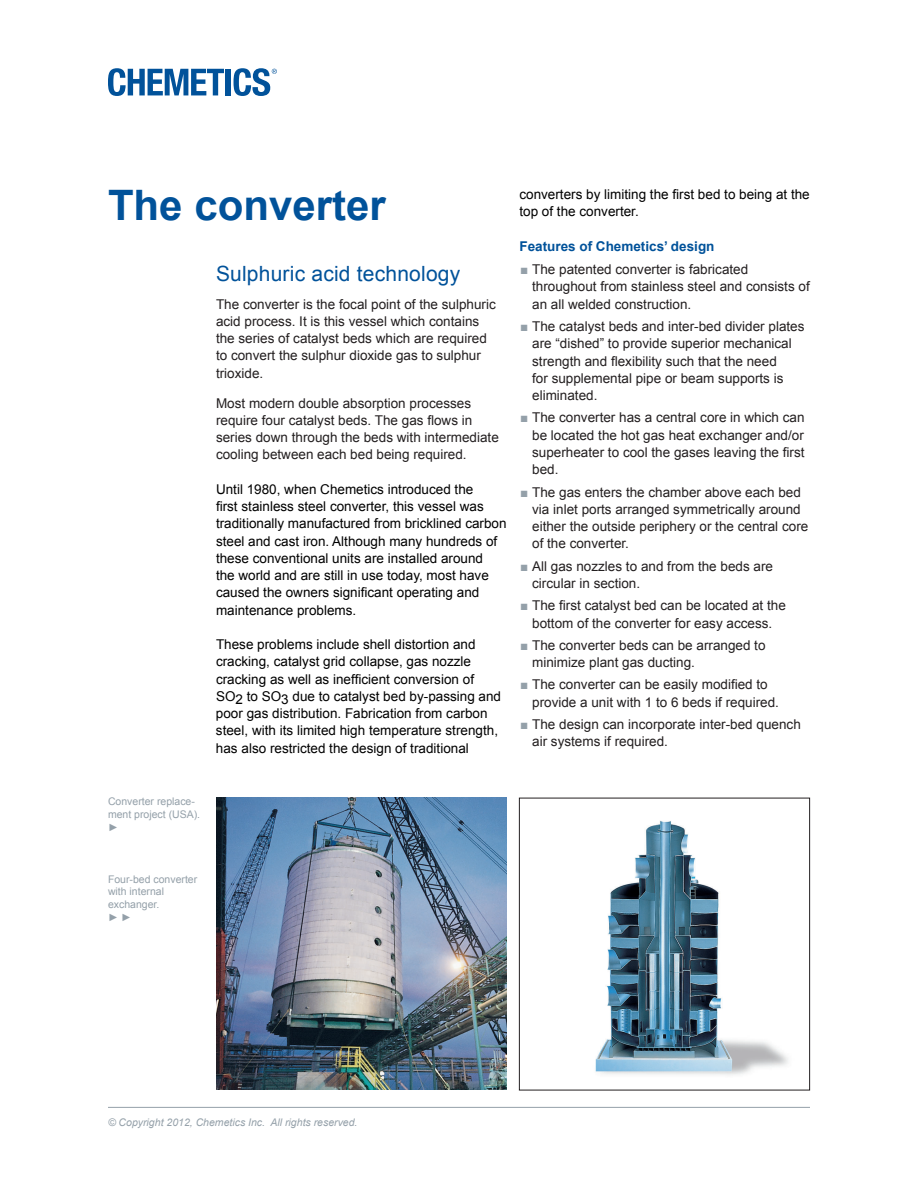
<style>
.page{position:relative;width:918px;height:1188px;background:#fff}
.page>*{position:absolute;margin:0;border:0;box-sizing:border-box;transform-origin:0 0}
.t1{font:700 42px "Arial";color:#01529a}
.t2{font:21px "Arial";letter-spacing:.01em;color:#01529a}
.t3{font:13.5px/17.2px "Arial";color:#231f20}
.t4{font:13.5px/17.2px "Arial";color:#000}
.t5{font:700 13.5px "Arial";color:#01529a}
.t6{font:10.5px/12.6px "Arial";color:#94a0a9}
.t7{font:italic 10.5px "Arial";color:#94a0a9}
.s1{color:#94a0a9}
</style>
<div class="page">
<hr style="left:108px;top:1107px;width:702px;height:1px;background:#94a0a9">
<div style="left:519px;top:798px;width:291px;height:292px;border:1px solid #231f20"></div>
<img style="left:578px;top:820px;width:224px;height:269px">
<img style="left:216px;top:798px;width:291px;height:292px">
<svg style="left:108px;top:68px;width:116px;height:28px"></svg>
<div style="left:226px;top:69px;width:5px;height:26px;background:#01529a"></div>
<svg style="left:234px;top:68px;width:43px;height:28px"></svg>
<h1 class="t1" style="left:108px;top:177px;width:279px">The converter</h1>
<p class="t4" style="left:519px;top:186px;width:292px">converters by limiting the first bed to being at the top of the converter.</p>
<p class="t5" style="left:519px;top:237px;width:197px">Features of Chemetics’ design</p>
<p class="t3" style="left:532px;top:261px;width:279px;text-indent:-12px"><span class="s1">■</span> The patented converter is fabricated throughout from stainless steel and consists of an all welded construction.</p>
<p class="t3" style="left:532px;top:318px;width:274px;text-indent:-12px"><span class="s1">■</span> The catalyst beds and inter-bed divider plates are “dished” to provide superior mechanical strength and flexibility such that the need<br>for supplemental pipe or beam supports is eliminated.</p>
<p class="t3" style="left:532px;top:409px;width:274px;text-align:justify;text-indent:-12px"><span class="s1">■</span> The converter has a central core in which can be located the hot gas heat exchanger and/or superheater to cool the gases leaving the first bed.</p>
<p class="t3" style="left:532px;top:483px;width:278px;text-indent:-12px"><span class="s1">■</span> The gas enters the chamber above each bed via inlet ports arranged symmetrically around either the outside periphery or the central core of the converter.</p>
<p class="t3" style="left:532px;top:557px;width:242px;text-indent:-12px"><span class="s1">■</span> All gas nozzles to and from the beds are circular in section.</p>
<p class="t3" style="left:520px;top:597px;width:267px;text-align:center"><span class="s1">■</span> The first catalyst bed can be located at the bottom of the converter for easy access.</p>
<p class="t3" style="left:532px;top:637px;width:235px;text-indent:-12px"><span class="s1">■</span> The converter beds can be arranged to minimize plant gas ducting.</p>
<p class="t3" style="left:532px;top:676px;width:248px;text-indent:-12px"><span class="s1">■</span> The converter can be easily modified to provide a unit with 1 to 6 beds if required.</p>
<p class="t3" style="left:532px;top:716px;width:270px;text-indent:-12px"><span class="s1">■</span> The design can incorporate inter-bed quench air systems if required.</p>
<h2 class="t2" style="left:216px;top:259px;width:246px">Sulphuric acid technology</h2>
<p class="t3" style="left:216px;top:295px;width:281px">The converter is the focal point of the sulphuric acid process. It is this vessel which contains the series of catalyst beds which are required to convert the sulphur dioxide gas to sulphur trioxide.</p>
<p class="t3" style="left:216px;top:394px;width:284px">Most modern double absorption processes require four catalyst beds. The gas flows in series down through the beds with intermediate cooling between each bed being required.</p>
<p class="t4" style="left:216px;top:481px;width:292px">Until 1980, when Chemetics introduced the<br>first stainless steel converter, this vessel was traditionally manufactured from bricklined carbon steel and cast iron. Although many hundreds of these conventional units are installed around<br>the world and are still in use today, most have caused the owners significant operating and maintenance problems.</p>
<p class="t4" style="left:216px;top:636px;width:287px">These problems include shell distortion and cracking, catalyst grid collapse, gas nozzle cracking as well as inefficient conversion of SO2 to SO3 due to catalyst bed by-passing and poor gas distribution. Fabrication from carbon steel, with its limited high temperature strength, has also restricted the design of traditional</p>
<p class="t6" style="left:108px;top:795px;width:94px">Converter replace&shy;ment project (USA). ►</p>
<p class="t6" style="left:108px;top:873px;width:91px">Four-bed converter with internal exchanger.<br>► ►</p>
<p class="t7" style="left:108px;top:1115px;width:251px">© Copyright 2012, Chemetics Inc. All rights reserved.</p>
</div>
